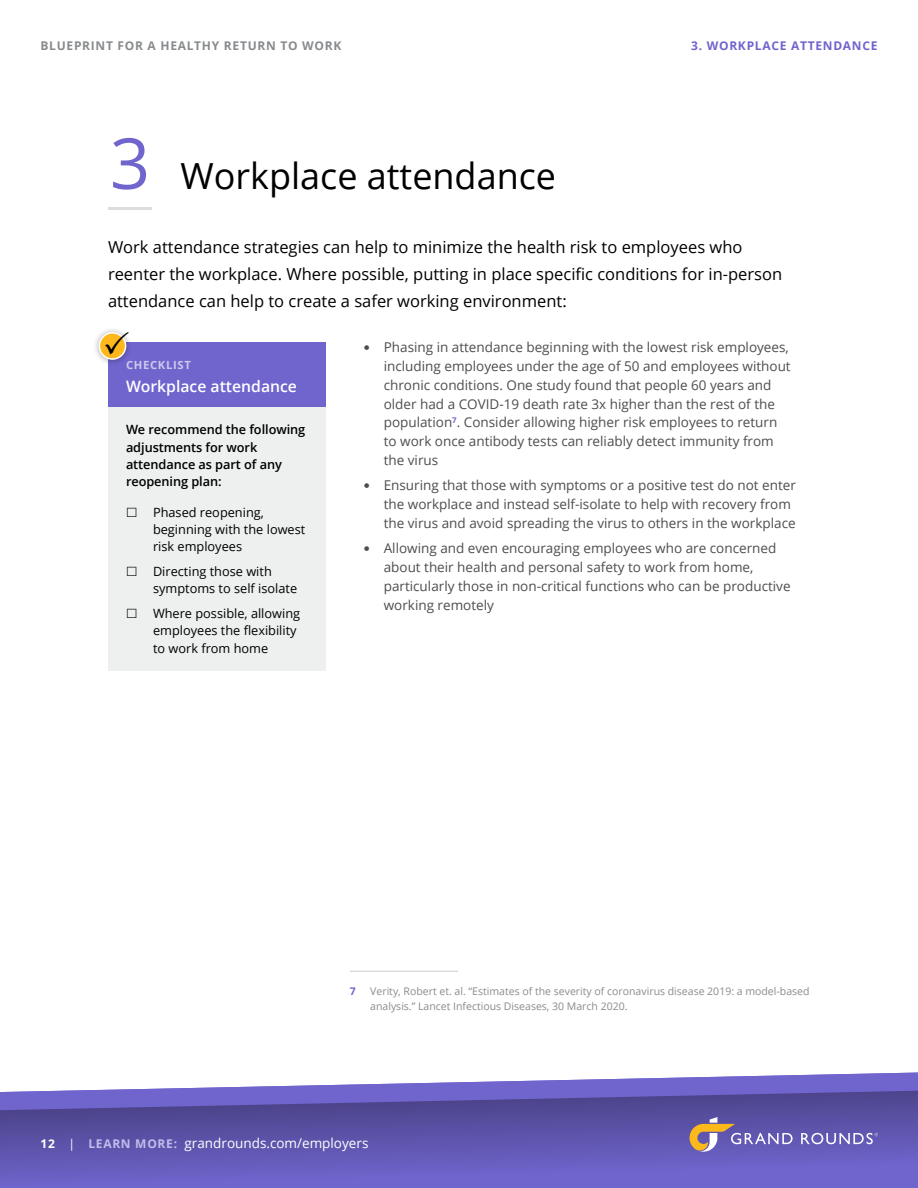
<style>
.page{position:relative;width:918px;height:1188px;background:#fff}
.page>*{position:absolute;margin:0;border:0;box-sizing:border-box;transform-origin:0 0}
.t1{font:70.5px "Open Sans";color:#6f65cd}
.t2{font:36px "Open Sans";color:#000}
.t3{font:16.5px/27px "Open Sans";color:#000}
.t4{font:600 15.75px "Open Sans";color:#fff}
.t5{font:13.5px/18.8px "Open Sans";color:#4d4d4f}
.t6{font:13.5px "Open Sans";color:#fff}
.t7{font:12.75px/17.2px "Open Sans";color:#000}
.t8{font:600 12.75px/17.2px "Open Sans";letter-spacing:-.005em;color:#000}
.t9{font:700 12px "Open Sans";letter-spacing:.06em;color:#888b8d}
.t10{font:700 12px "Open Sans";color:#6f65cd}
.t11{font:700 11.25px "Open Sans";letter-spacing:.06em;color:#cdc9ed}
.t12{font:10.5px/15px "Open Sans";color:#888b8d}
.t13{font:700 10.5px "Open Sans";color:#6f65cd}
.s1{font-weight:700;font-size:12px}
.s2{font-size:12px}
.s3{font-weight:700;font-size:12px;color:#c1bdea}
</style>
<div class="page">
<svg style="left:99px;top:1072px;width:819px;height:18px"></svg>
<svg style="left:0;top:1090px;width:918px;height:98px;background:#6158b3"></svg>
<svg style="left:690px;top:1117px;width:103px;height:35px;background:#8474a3"></svg>
<svg style="left:801px;top:1133px;width:77px;height:11px"></svg>
<hr style="left:350px;top:971px;width:108px;height:1px;background:#dcddde">
<div style="left:108px;top:370px;width:218px;height:301px;background:#eeefef"></div>
<hr style="left:108px;top:207px;width:44px;height:3px;background:#dcddde">
<div style="left:108px;top:342px;width:218px;height:64px;background:#6f65cd"></div>
<div style="left:93px;top:326px;width:39px;height:40px;background:#000;opacity:.35"></div>
<svg style="left:99px;top:333px;width:27px;height:26px"></svg>
<div style="left:99px;top:332px;width:27px;height:28px;border:2px solid #fff;border-radius:50%"></div>
<svg style="left:105px;top:331px;width:24px;height:23px"></svg>
<p class="t9" style="left:40px;top:37px;width:302px">BLUEPRINT FOR A HEALTHY RETURN TO WORK</p>
<p class="t10" style="left:691px;top:37px;width:26px">3. WORKPLACE</p>
<p class="t10" style="left:791px;top:37px;width:18px">ATTEN</p>
<p class="t10" style="left:833px;top:37px;width:20px">DANCE</p>
<h1 class="t1" style="left:110px;top:115px;width:42px">3</h1>
<h2 class="t2" style="left:180px;top:151px;width:377px">Workplace attendance</h2>
<p class="t3" style="left:108px;top:233px;width:676px">Work attendance strategies can help to minimize the health risk to employees who reenter the workplace. Where possible, putting in place specific conditions for in-person attendance can help to create a safer working environment:</p>
<p class="t11" style="left:126px;top:357px;width:66px">CHECKLIST</p>
<p class="t4" style="left:126px;top:375px;width:173px">Workplace attendance</p>
<p class="t8" style="left:126px;top:421px;width:181px">We recommend the following adjustments for work attendance as part of any reopening plan:</p>
<p class="t7" style="left:153px;top:503px;width:154px">Phased reopening, beginning with the lowest risk employees</p>
<p class="t7" style="left:153px;top:562px;width:146px">Directing those with symptoms to self isolate</p>
<p class="t7" style="left:153px;top:604px;width:149px">Where possible, allowing employees the flexibility to work from home</p>
<p class="t5" style="left:384px;top:338px;width:408px">Phasing in attendance beginning with the lowest risk employees, including employees under the age of 50 and employees without chronic conditions. One study found that people 60 years and older had a COVID-19 death rate 3x higher than the rest of the population<sup>7</sup>. Consider allowing higher risk employees to return to work once antibody tests can reliably detect immunity from the virus</p>
<p class="t5" style="left:384px;top:476px;width:414px">Ensuring that those with symptoms or a positive test do not enter the workplace and instead self-isolate to help with recovery from the virus and avoid spreading the virus to others in the workplace</p>
<p class="t5" style="left:384px;top:539px;width:408px">Allowing and even encouraging employees who are concerned about their health and personal safety to work from home, particularly those in non-critical functions who can be productive working remotely</p>
<p class="t13" style="left:350px;top:984px;width:7px">7</p>
<p class="t12" style="left:370px;top:984px;width:441px">Verity, Robert et. al. “Estimates of the severity of coronavirus disease 2019: a model-based analysis.” Lancet Infectious Diseases, 30 March 2020.</p>
<p class="t6" style="left:40px;top:1133px;width:329px"><span class="s1">12</span> <span class="s2">|</span> <span class="s3">LEARN MORE:</span> grandrounds.com/employers</p>
</div>
